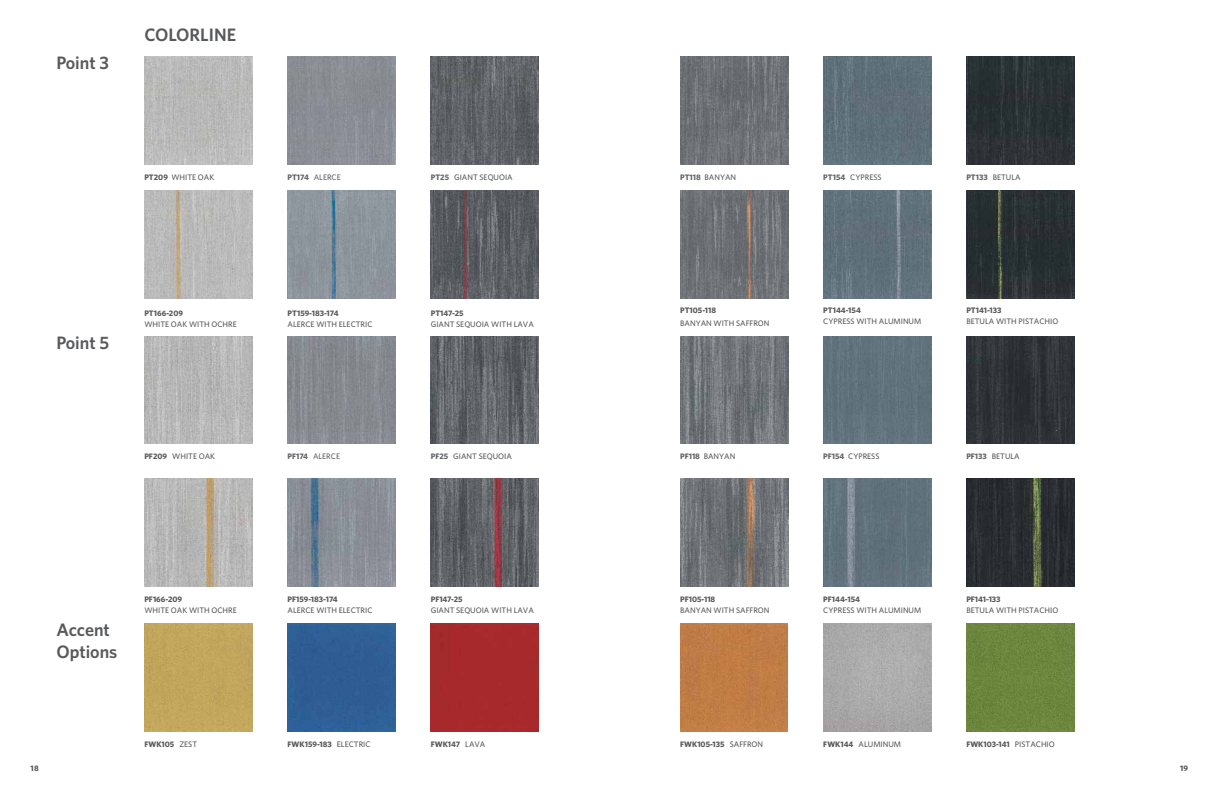
<style>
.page{position:relative;width:1219px;height:794px;background:#fff}
.page>*{position:absolute;margin:0;border:0;box-sizing:border-box;transform-origin:0 0}
.t1{font:600 18px/21.6px "Whitney";color:#58595b}
.t2{font:500 8px "Whitney";color:#58595b}
.t3{font:700 8px "Whitney";color:#58595b}
.t4{font:500 8px "Whitney";color:#616366}
.s1{font-weight:700}
.s2{font-weight:700;color:#616366}
.s3{font-weight:500}
</style>
<div class="page">
<img style="left:966px;top:623px;width:108px;height:108px">
<div style="left:144px;top:623px;width:108px;height:108px;background:#c2a65c"></div>
<img style="left:144px;top:57px;width:108px;height:107px">
<img style="left:144px;top:191px;width:108px;height:107px">
<img style="left:144px;top:336px;width:108px;height:108px">
<img style="left:144px;top:478px;width:108px;height:108px">
<div style="left:288px;top:623px;width:107px;height:108px;background:#2f5d94"></div>
<img style="left:288px;top:57px;width:107px;height:107px">
<img style="left:288px;top:191px;width:107px;height:107px">
<img style="left:288px;top:336px;width:107px;height:108px">
<img style="left:288px;top:478px;width:107px;height:108px">
<img style="left:966px;top:57px;width:108px;height:107px">
<img style="left:966px;top:191px;width:108px;height:107px">
<img style="left:966px;top:336px;width:108px;height:108px">
<img style="left:966px;top:478px;width:108px;height:108px">
<div style="left:431px;top:623px;width:107px;height:108px;background:#a7292c"></div>
<div style="left:680px;top:623px;width:108px;height:108px;background:#c07d45"></div>
<img style="left:680px;top:57px;width:108px;height:107px">
<img style="left:680px;top:191px;width:108px;height:107px">
<img style="left:680px;top:336px;width:108px;height:108px">
<img style="left:680px;top:478px;width:108px;height:108px">
<img style="left:823px;top:623px;width:108px;height:108px">
<img style="left:823px;top:57px;width:108px;height:107px">
<img style="left:823px;top:191px;width:108px;height:107px">
<div style="left:823px;top:336px;width:108px;height:108px;background:#60727c"></div>
<img style="left:823px;top:478px;width:108px;height:108px">
<img style="left:431px;top:57px;width:107px;height:107px">
<img style="left:431px;top:191px;width:107px;height:107px">
<img style="left:431px;top:336px;width:107px;height:108px">
<img style="left:431px;top:478px;width:107px;height:108px">
<h1 class="t1" style="left:56px;top:52px;width:54px">Point 3</h1>
<h1 class="t1" style="left:144px;top:24px;width:93px">COLORLINE</h1>
<p class="t2" style="left:144px;top:172px;width:71px"><span class="s1">PT209</span> WHITE OAK</p>
<p class="t4" style="left:287px;top:172px;width:55px"><span class="s1">PT174</span> ALERCE</p>
<h1 class="t1" style="left:56px;top:331px;width:54px">Point 5</h1>
<p class="t3" style="left:144px;top:309px;width:40px">PT166-209</p>
<p class="t2" style="left:144px;top:320px;width:94px">WHITE OAK WITH OCHRE</p>
<p class="t2" style="left:144px;top:451px;width:72px"><span class="s1">PF209</span> WHITE OAK</p>
<p class="t3" style="left:288px;top:309px;width:52px">PT159-183-174</p>
<p class="t2" style="left:288px;top:320px;width:86px">ALERCE WITH ELECTRIC</p>
<p class="t4" style="left:288px;top:451px;width:54px"><span class="s1">PF174</span> ALERCE</p>
<p class="t2" style="left:431px;top:172px;width:84px"><span class="s2">PT25</span> GIANT SEQUOIA</p>
<p class="t3" style="left:431px;top:309px;width:34px">PT147-25</p>
<p class="t2" style="left:431px;top:320px;width:105px">GIANT SEQUOIA WITH LAVA</p>
<p class="t2" style="left:431px;top:451px;width:83px"><span class="s2">PF25</span> GIANT SEQUOIA</p>
<p class="t2" style="left:680px;top:172px;width:58px"><span class="s2">PT118</span> BANYAN</p>
<p class="t2" style="left:823px;top:172px;width:60px"><span class="s2">PT154</span> CYPRESS</p>
<p class="t2" style="left:966px;top:172px;width:56px"><span class="s2">PT133</span> BETULA</p>
<p class="t3" style="left:680px;top:305px;width:37px">PT105-118</p>
<p class="t2" style="left:680px;top:318px;width:91px">BANYAN WITH SAFFRON</p>
<p class="t3" style="left:823px;top:305px;width:39px">PT144-154</p>
<p class="t2" style="left:823px;top:316px;width:100px">CYPRESS WITH ALUMINUM</p>
<p class="t3" style="left:966px;top:305px;width:37px">PT141-133</p>
<p class="t2" style="left:966px;top:316px;width:93px">BETULA WITH PISTACHIO</p>
<p class="t2" style="left:680px;top:451px;width:57px"><span class="s2">PF118</span> BANYAN</p>
<p class="t2" style="left:823px;top:451px;width:58px"><span class="s2">PF154</span> CYPRESS</p>
<p class="t2" style="left:966px;top:451px;width:55px"><span class="s2">PF133</span> BETULA</p>
<h1 class="t1" style="left:56px;top:619px;width:63px">Accent<br>Options</h1>
<p class="t3" style="left:144px;top:594px;width:39px">PF166-209</p>
<p class="t2" style="left:144px;top:605px;width:94px">WHITE OAK WITH OCHRE</p>
<p class="t3" style="left:288px;top:594px;width:52px">PF159-183-174</p>
<p class="t2" style="left:288px;top:605px;width:86px">ALERCE WITH ELECTRIC</p>
<p class="t3" style="left:431px;top:594px;width:33px">PF147-25</p>
<p class="t2" style="left:431px;top:605px;width:105px">GIANT SEQUOIA WITH LAVA</p>
<p class="t3" style="left:680px;top:594px;width:37px">PF105-118</p>
<p class="t2" style="left:680px;top:605px;width:91px">BANYAN WITH SAFFRON</p>
<p class="t3" style="left:823px;top:594px;width:38px">PF144-154</p>
<p class="t2" style="left:823px;top:605px;width:100px">CYPRESS WITH ALUMINUM</p>
<p class="t3" style="left:966px;top:594px;width:36px">PF141-133</p>
<p class="t2" style="left:966px;top:605px;width:93px">BETULA WITH PISTACHIO</p>
<p class="t3" style="left:144px;top:739px;width:54px">FWK105 <span class="s3">ZEST</span></p>
<p class="t3" style="left:966px;top:739px;width:90px">FWK103-141 <span class="s3">PISTACHIO</span></p>
<p class="t3" style="left:288px;top:739px;width:84px">FWK159-183 <span class="s3">ELECTRIC</span></p>
<p class="t3" style="left:431px;top:739px;width:56px">FWK147 <span class="s3">LAVA</span></p>
<p class="t3" style="left:680px;top:739px;width:84px">FWK105-135 <span class="s3">SAFFRON</span></p>
<p class="t2" style="left:823px;top:739px;width:79px"><span class="s1">FWK144</span> ALUMINUM</p>
<p class="t3" style="left:31px;top:763px;width:10px">18</p>
<p class="t3" style="left:1180px;top:763px;width:10px">19</p>
</div>
